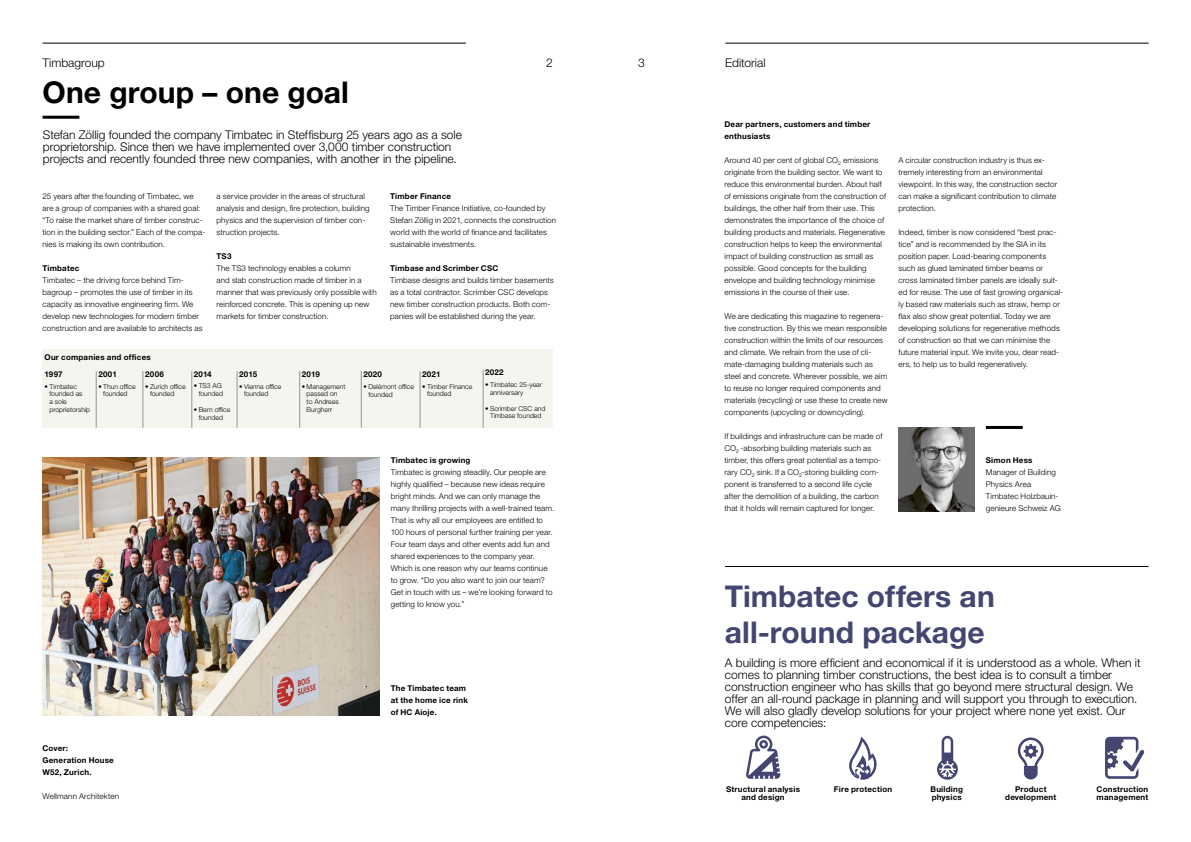
<style>
.page{position:relative;width:1191px;height:842px;background:#fff}
.page>*{position:absolute;margin:0;border:0;box-sizing:border-box;transform-origin:0 0}
.t1{font:700 30px/36px "Helvetica Neue LT Std";color:#444672}
.t2{font:700 30px "Helvetica Neue LT Std";color:#000}
.t3{font:300 12px/12px "Helvetica Neue LT Std";color:#000}
.t4{font:300 8px/12px "Helvetica Neue LT Std";letter-spacing:.015em;color:#000}
.t5{font:700 8px/12px "Helvetica Neue LT Std";letter-spacing:.025em;color:#000}
.t6{font:300 6.8px/7.8px "Helvetica Neue LT Std";color:#000}
</style>
<div class="page">
<hr style="left:43px;top:43px;width:423px;height:1px;background:#000">
<hr style="left:986px;top:426px;width:36px;height:3px;background:#000">
<hr style="left:725px;top:566px;width:423px;height:1px;background:#000">
<img style="left:899px;top:427px;width:75px;height:84px">
<hr style="left:725px;top:43px;width:423px;height:1px;background:#000">
<hr style="left:43px;top:116px;width:36px;height:3px;background:#000">
<div style="left:43px;top:349px;width:510px;height:79px;background:#f5f4ef"></div>
<hr style="left:96px;top:371px;width:1px;height:57px;background:#959490">
<hr style="left:143px;top:371px;width:1px;height:57px;background:#959490">
<hr style="left:192px;top:371px;width:1px;height:57px;background:#959490">
<hr style="left:237px;top:371px;width:1px;height:57px;background:#959490">
<hr style="left:299px;top:371px;width:1px;height:57px;background:#959490">
<hr style="left:420px;top:371px;width:1px;height:57px;background:#959490">
<hr style="left:483px;top:370px;width:1px;height:58px;background:#959490">
<hr style="left:361px;top:371px;width:1px;height:57px;background:#959490">
<img style="left:43px;top:458px;width:336px;height:257px">
<svg style="left:746px;top:736px;width:34px;height:43px"></svg>
<svg style="left:849px;top:737px;width:27px;height:43px"></svg>
<svg style="left:937px;top:736px;width:21px;height:44px"></svg>
<svg style="left:1017px;top:737px;width:26px;height:42px"></svg>
<svg style="left:1105px;top:737px;width:39px;height:42px"></svg>
<h2 class="t3" style="left:43px;top:57px;width:64px">Timbagroup</h2>
<h1 class="t2" style="left:43px;top:74px;width:308px">One group – one goal</h1>
<p class="t3" style="left:43px;top:129px;width:420px">Stefan Zöllig founded the company Timbatec in Steffisburg 25 years ago as a sole proprietorship. Since then we have implemented over 3,000 timber construction projects and recently founded three new companies, with another in the pipeline.</p>
<p class="t4" style="left:43px;top:190px;width:164px">25 years after the founding of Timbatec, we are a group of companies with a shared goal: “To raise the market share of timber construc&shy;tion in the building sector.” Each of the compa&shy;nies is making its own contribution.</p>
<p class="t5" style="left:43px;top:262px;width:38px">Timbatec</p>
<p class="t4" style="left:43px;top:274px;width:161px">Timbatec – the driving force behind Tim&shy;bagroup – promotes the use of timber in its capacity as innovative engineering firm. We develop new technologies for modern timber construction and are available to architects as</p>
<h2 class="t3" style="left:546px;top:57px;width:8px">2</h2>
<h2 class="t3" style="left:638px;top:57px;width:8px">3</h2>
<p class="t4" style="left:217px;top:190px;width:154px">a service provider in the areas of structural analysis and design, fire protection, building physics and the supervision of timber con&shy;struction projects.</p>
<p class="t5" style="left:217px;top:250px;width:16px">TS3</p>
<p class="t4" style="left:217px;top:262px;width:161px">The TS3 technology enables a column<br>and slab construction made of timber in a manner that was previously only possible with reinforced concrete. This is opening up new markets for timber construction.</p>
<p class="t5" style="left:390px;top:190px;width:62px">Timber Finance</p>
<p class="t4" style="left:390px;top:202px;width:167px">The Timber Finance Initiative, co-founded by Stefan Zöllig in 2021, connects the construction world with the world of finance and facilitates sustainable investments.</p>
<p class="t5" style="left:390px;top:262px;width:110px">Timbase and Scrimber CSC</p>
<p class="t4" style="left:390px;top:274px;width:165px">Timbase designs and builds timber basements as a total contractor. Scrimber CSC develops new timber construction products. Both com&shy;panies will be established during the year.</p>
<p class="t5" style="left:45px;top:351px;width:108px">Our companies and offices</p>
<p class="t5" style="left:45px;top:368px;width:20px">1997</p>
<p class="t6" style="left:49px;top:382px;width:42px;text-indent:-5px">• Timbatec founded as<br>a sole proprietorship</p>
<p class="t5" style="left:98px;top:368px;width:20px">2001</p>
<p class="t6" style="left:98px;top:382px;width:39px;text-align:center">• Thun office founded</p>
<p class="t5" style="left:145px;top:368px;width:20px">2006</p>
<p class="t6" style="left:150px;top:382px;width:37px;text-indent:-5px">• Zurich office founded</p>
<p class="t5" style="left:194px;top:368px;width:19px">2014</p>
<p class="t6" style="left:194px;top:382px;width:31px;text-align:right">• TS3 AG founded</p>
<p class="t6" style="left:194px;top:405px;width:38px;text-align:center">• Bern office founded</p>
<p class="t5" style="left:239px;top:368px;width:19px">2015</p>
<p class="t6" style="left:244px;top:382px;width:39px;text-indent:-5px">• Vienna office founded</p>
<p class="t5" style="left:302px;top:368px;width:20px">2019</p>
<p class="t6" style="left:307px;top:382px;width:40px;text-indent:-5px">• Management passed on<br>to Andreas<br>Burgherr</p>
<p class="t5" style="left:363px;top:368px;width:20px">2020</p>
<p class="t6" style="left:368px;top:382px;width:47px;text-indent:-5px">• Delémont office founded</p>
<p class="t5" style="left:422px;top:368px;width:20px">2021</p>
<p class="t6" style="left:427px;top:382px;width:47px;text-indent:-5px">• Timber Finance founded</p>
<p class="t5" style="left:485px;top:366px;width:20px">2022</p>
<p class="t6" style="left:490px;top:381px;width:53px;text-indent:-5px">• Timbatec 25-year anniversary</p>
<p class="t6" style="left:485px;top:404px;width:62px;text-align:center">• Scrimber CSC and<br>Timbase founded</p>
<p class="t5" style="left:391px;top:454px;width:81px">Timbatec is growing</p>
<p class="t4" style="left:391px;top:466px;width:165px">Timbatec is growing steadily. Our people are highly qualified – because new ideas require bright minds. And we can only manage the many thrilling projects with a well-trained team.<br>That is why all our employees are entitled to 100 hours of personal further training per year.<br>Four team days and other events add fun and shared experiences to the company year.<br>Which is one reason why our teams continue to grow. “Do you also want to join our team?<br>Get in touch with us – we’re looking forward to getting to know you.”</p>
<p class="t5" style="left:43px;top:742px;width:73px">Cover:<br>Generation House<br>W52, Zurich.</p>
<p class="t4" style="left:43px;top:790px;width:78px">Wellmann Architekten</p>
<p class="t5" style="left:391px;top:682px;width:79px">The Timbatec team at the home ice rink of HC Aioje.</p>
<h2 class="t3" style="left:725px;top:57px;width:42px">Editorial</h2>
<p class="t5" style="left:724px;top:118px;width:147px">Dear partners, customers and timber enthusiasts</p>
<p class="t4" style="left:724px;top:154px;width:163px">Around 40 per cent of global CO<sub>2</sub> emissions originate from the building sector. We want to reduce this environmental burden. About half of emissions originate from the construction of buildings, the other half from their use. This demonstrates the importance of the choice of building products and materials. Regenerative construction helps to keep the environmental impact of building construction as small as possible. Good concepts for the building envelope and building technology minimise emissions in the course of their use.</p>
<p class="t4" style="left:724px;top:310px;width:165px">We are dedicating this magazine to regenera&shy;tive construction. By this we mean responsible construction within the limits of our resources and climate. We refrain from the use of cli&shy;mate-damaging building materials such as steel and concrete. Wherever possible, we aim to reuse no longer required components and materials (recycling) or use these to create new components (upcycling or downcycling).</p>
<p class="t4" style="left:724px;top:430px;width:159px">If buildings and infrastructure can be made of CO<sub>2</sub> -absorbing building materials such as timber, this offers great potential as a tempo&shy;rary CO<sub>2</sub> sink. If a CO<sub>2</sub>-storing building com&shy;ponent is transferred to a second life cycle after the demolition of a building, the carbon that it holds will remain captured for longer.</p>
<p class="t4" style="left:898px;top:154px;width:160px">A circular construction industry is thus ex&shy;tremely interesting from an environmental viewpoint. In this way, the construction sector can make a significant contribution to climate protection.</p>
<p class="t4" style="left:898px;top:226px;width:166px">Indeed, timber is now considered “best prac&shy;tice” and is recommended by the SIA in its position paper. Load-bearing components such as glued laminated timber beams or cross laminated timber panels are ideally suit&shy;ed for reuse. The use of fast growing organical&shy;ly based raw materials such as straw, hemp or flax also show great potential. Today we are developing solutions for regenerative methods of construction so that we can minimise the future material input. We invite you, dear read&shy;ers, to help us to build regeneratively.</p>
<p class="t5" style="left:986px;top:454px;width:48px">Simon Hess</p>
<p class="t4" style="left:986px;top:466px;width:76px">Manager of Building<br>Physics Area<br>Timbatec Holzbauin&shy;genieure Schweiz AG</p>
<h1 class="t1" style="left:725px;top:578px;width:271px">Timbatec offers an all-round package</h1>
<p class="t3" style="left:725px;top:657px;width:417px">A building is more efficient and economical if it is understood as a whole. When it comes to planning timber constructions, the best idea is to consult a timber construction engineer who has skills that go beyond mere structural design. We offer an all-round package in planning and will support you through to execution.<br>We will also gladly develop solutions for your project where none yet exist. Our core competencies:</p>
<p class="t5" style="left:726px;top:784px;width:75px;line-height:8px;text-align:center">Structural analysis and design</p>
<p class="t5" style="left:834px;top:782px;width:60px">Fire protection</p>
<p class="t5" style="left:930px;top:784px;width:34px;line-height:8px">Building physics</p>
<p class="t5" style="left:1005px;top:784px;width:53px;line-height:8px;text-align:center">Product development</p>
<p class="t5" style="left:1096px;top:784px;width:53px;line-height:8px">Construction management</p>
</div>
